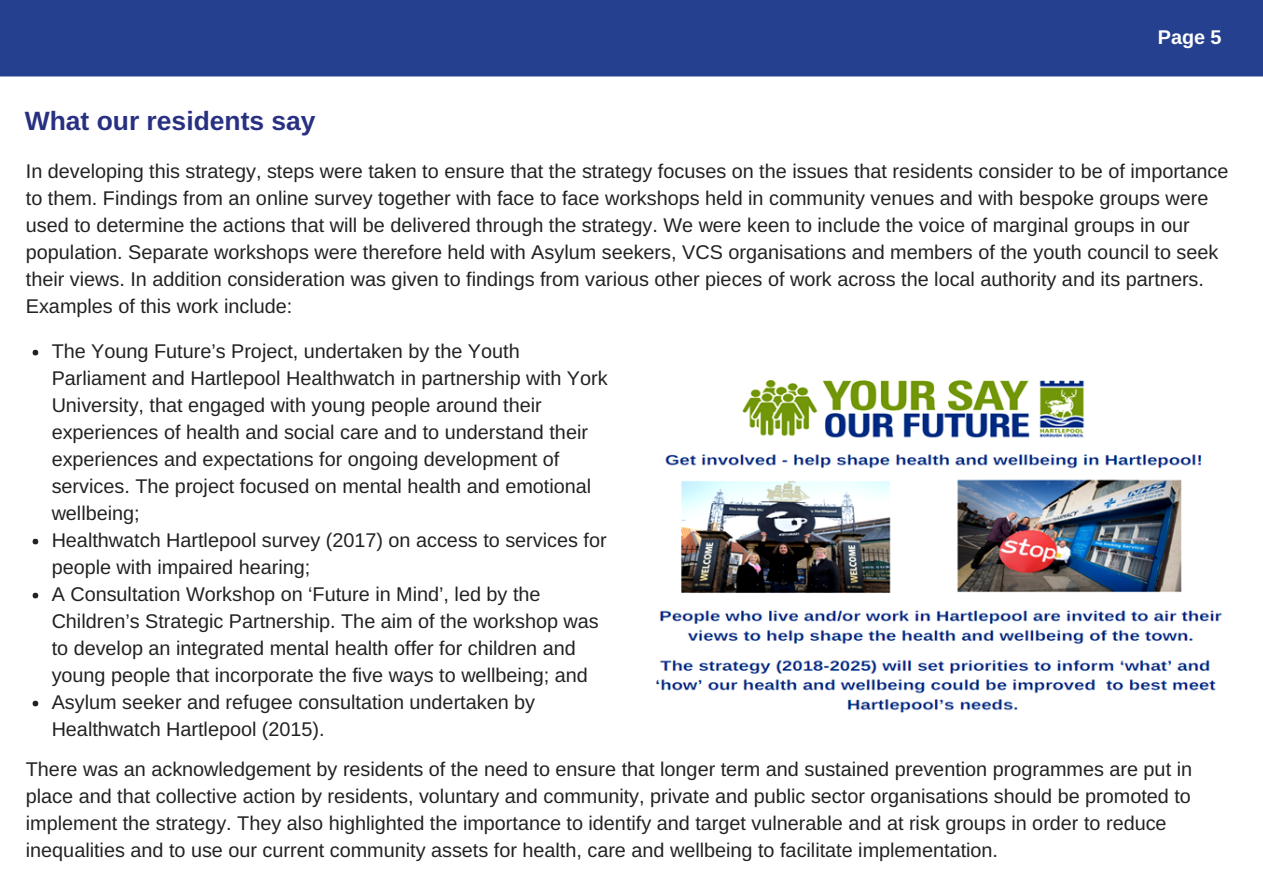
<style>
.page{position:relative;width:1263px;height:893px;background:#fff}
.page>*{position:absolute;margin:0;border:0;box-sizing:border-box;transform-origin:0 0}
.t1{font:700 26.4px "Arimo";color:#283082}
.t2{font:19.8px/27px "Arimo";color:#222}
.t3{font:700 19.8px "Arimo";color:#fff}
</style>
<div class="page">
<svg style="left:33px;top:350px;width:5px;height:5px"></svg>
<svg style="left:33px;top:539px;width:5px;height:5px"></svg>
<svg style="left:33px;top:593px;width:5px;height:5px"></svg>
<svg style="left:33px;top:701px;width:5px;height:5px"></svg>
<img style="left:656px;top:380px;width:567px;height:333px">
<div style="left:0;top:0;width:1263px;height:76px;background:#25408f"></div>
<p class="t3" style="left:1158px;top:26px;width:65px">Page 5</p>
<h1 class="t1" style="left:25px;top:107px;width:292px">What our residents say</h1>
<p class="t2" style="left:26px;top:157px;width:1204px">In developing this strategy, steps were taken to ensure that the strategy focuses on the issues that residents consider to be of importance to them. Findings from an online survey together with face to face workshops held in community venues and with bespoke groups were used to determine the actions that will be delivered through the strategy. We were keen to include the voice of marginal groups in our population. Separate workshops were therefore held with Asylum seekers, VCS organisations and members of the youth council to seek their views. In addition consideration was given to findings from various other pieces of work across the local authority and its partners.<br>Examples of this work include:</p>
<p class="t2" style="left:52px;top:337px;width:557px">The Young Future’s Project, undertaken by the Youth Parliament and Hartlepool Healthwatch in partnership with York University, that engaged with young people around their experiences of health and social care and to understand their experiences and expectations for ongoing development of services. The project focused on mental health and emotional wellbeing;<br>Healthwatch Hartlepool survey (2017) on access to services for people with impaired hearing;<br>A Consultation Workshop on ‘Future in Mind’, led by the Children’s Strategic Partnership. The aim of the workshop was to develop an integrated mental health offer for children and young people that incorporate the five ways to wellbeing; and Asylum seeker and refugee consultation undertaken by Healthwatch Hartlepool (2015).</p>
<p class="t2" style="left:26px;top:756px;width:1168px">There was an acknowledgement by residents of the need to ensure that longer term and sustained prevention programmes are put in place and that collective action by residents, voluntary and community, private and public sector organisations should be promoted to implement the strategy. They also highlighted the importance to identify and target vulnerable and at risk groups in order to reduce inequalities and to use our current community assets for health, care and wellbeing to facilitate implementation.</p>
</div>
